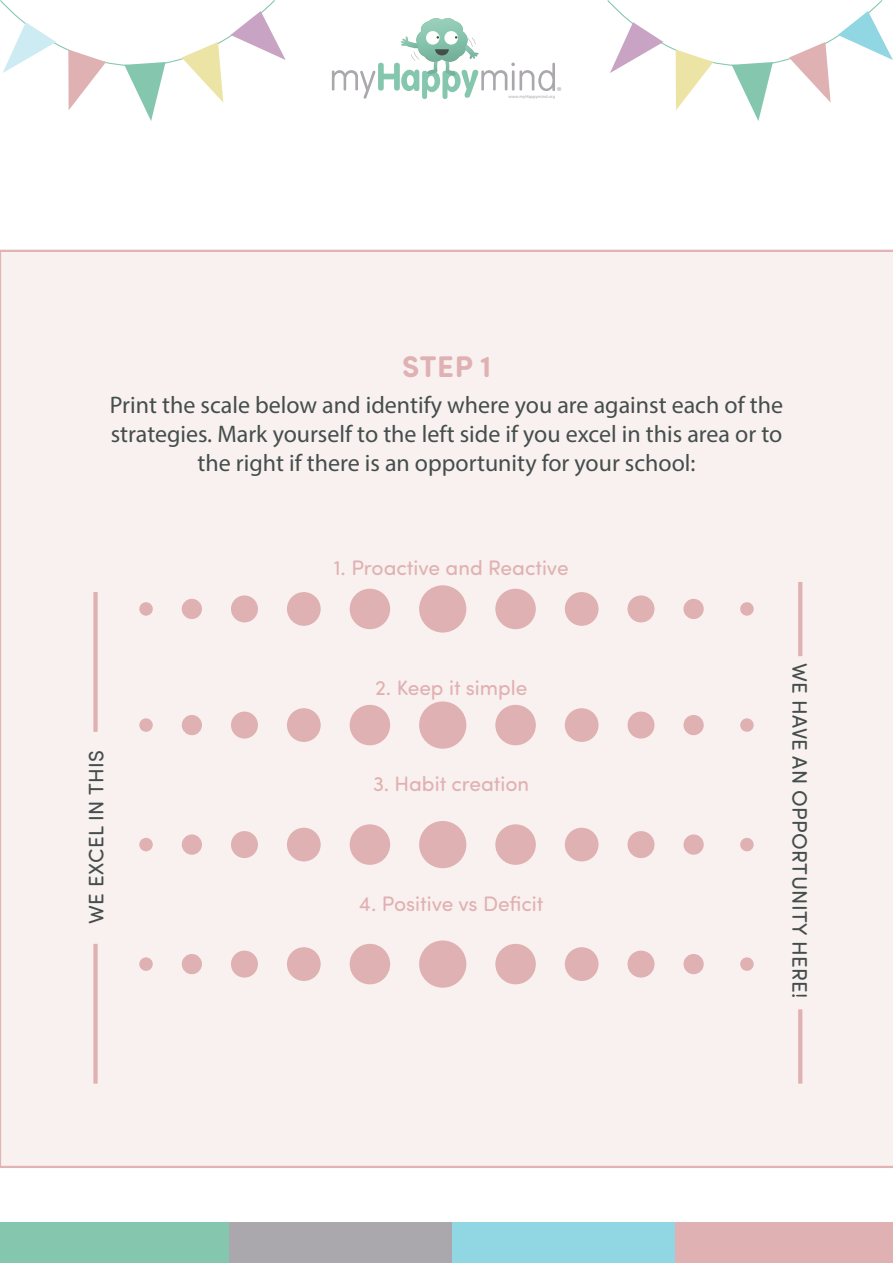
<style>
.page{position:relative;width:893px;height:1263px;background:#fff}
.page>*{position:absolute;margin:0;border:0;box-sizing:border-box;transform-origin:0 0}
.t1{font:700 30px "Sofia Pro Soft";color:#e0b1b2}
.t2{font:24px/28.8px "Myriad Pro";color:#444e4d;text-align:center}
.t3{font:21px "Sofia Pro Soft";color:#e0b1b2}
.t4{font:21px "Sofia Pro Soft";letter-spacing:.02em;color:#444e4d}
.t5{font:11.7px "Myriad Pro";color:#aaa7ad}
.t6{font:4.5px "Myriad Pro";color:#aaa7ad}
</style>
<div class="page">
<div style="left:1px;top:251px;width:892px;height:915px;background:#f9f1ef"></div>
<div style="left:419px;top:585px;width:47px;height:47px;background:#e0b1b2;border-radius:50%"></div>
<div style="left:419px;top:701px;width:47px;height:48px;background:#e0b1b2;border-radius:50%"></div>
<div style="left:419px;top:821px;width:47px;height:47px;background:#e0b1b2;border-radius:50%"></div>
<div style="left:419px;top:940px;width:47px;height:48px;background:#e0b1b2;border-radius:50%"></div>
<div style="left:495px;top:589px;width:41px;height:40px;background:#e0b1b2;border-radius:50%"></div>
<div style="left:495px;top:705px;width:41px;height:40px;background:#e0b1b2;border-radius:50%"></div>
<div style="left:495px;top:824px;width:41px;height:41px;background:#e0b1b2;border-radius:50%"></div>
<div style="left:495px;top:944px;width:41px;height:40px;background:#e0b1b2;border-radius:50%"></div>
<div style="left:565px;top:592px;width:34px;height:34px;background:#e0b1b2;border-radius:50%"></div>
<div style="left:565px;top:708px;width:34px;height:34px;background:#e0b1b2;border-radius:50%"></div>
<div style="left:565px;top:828px;width:34px;height:33px;background:#e0b1b2;border-radius:50%"></div>
<div style="left:565px;top:947px;width:34px;height:34px;background:#e0b1b2;border-radius:50%"></div>
<div style="left:627px;top:595px;width:27px;height:27px;background:#e0b1b2;border-radius:50%"></div>
<div style="left:627px;top:711px;width:27px;height:27px;background:#e0b1b2;border-radius:50%"></div>
<div style="left:627px;top:831px;width:27px;height:27px;background:#e0b1b2;border-radius:50%"></div>
<div style="left:627px;top:950px;width:27px;height:27px;background:#e0b1b2;border-radius:50%"></div>
<div style="left:683px;top:599px;width:21px;height:20px;background:#e0b1b2;border-radius:50%"></div>
<div style="left:683px;top:715px;width:21px;height:20px;background:#e0b1b2;border-radius:50%"></div>
<div style="left:683px;top:834px;width:21px;height:21px;background:#e0b1b2;border-radius:50%"></div>
<div style="left:683px;top:954px;width:21px;height:20px;background:#e0b1b2;border-radius:50%"></div>
<div style="left:740px;top:602px;width:14px;height:14px;background:#e0b1b2;border-radius:50%"></div>
<div style="left:740px;top:718px;width:14px;height:14px;background:#e0b1b2;border-radius:50%"></div>
<div style="left:740px;top:838px;width:14px;height:13px;background:#e0b1b2;border-radius:50%"></div>
<div style="left:740px;top:957px;width:14px;height:14px;background:#e0b1b2;border-radius:50%"></div>
<div style="left:350px;top:589px;width:40px;height:40px;background:#e0b1b2;border-radius:50%"></div>
<div style="left:350px;top:705px;width:40px;height:40px;background:#e0b1b2;border-radius:50%"></div>
<div style="left:350px;top:824px;width:40px;height:41px;background:#e0b1b2;border-radius:50%"></div>
<div style="left:350px;top:944px;width:40px;height:40px;background:#e0b1b2;border-radius:50%"></div>
<div style="left:287px;top:592px;width:34px;height:34px;background:#e0b1b2;border-radius:50%"></div>
<div style="left:287px;top:708px;width:34px;height:34px;background:#e0b1b2;border-radius:50%"></div>
<div style="left:287px;top:828px;width:34px;height:33px;background:#e0b1b2;border-radius:50%"></div>
<div style="left:287px;top:947px;width:34px;height:34px;background:#e0b1b2;border-radius:50%"></div>
<div style="left:231px;top:595px;width:27px;height:27px;background:#e0b1b2;border-radius:50%"></div>
<div style="left:231px;top:711px;width:27px;height:27px;background:#e0b1b2;border-radius:50%"></div>
<div style="left:231px;top:831px;width:27px;height:27px;background:#e0b1b2;border-radius:50%"></div>
<div style="left:231px;top:950px;width:27px;height:27px;background:#e0b1b2;border-radius:50%"></div>
<div style="left:182px;top:599px;width:20px;height:20px;background:#e0b1b2;border-radius:50%"></div>
<div style="left:182px;top:715px;width:20px;height:20px;background:#e0b1b2;border-radius:50%"></div>
<div style="left:182px;top:834px;width:20px;height:21px;background:#e0b1b2;border-radius:50%"></div>
<div style="left:182px;top:954px;width:20px;height:20px;background:#e0b1b2;border-radius:50%"></div>
<div style="left:139px;top:602px;width:14px;height:14px;background:#e0b1b2;border-radius:50%"></div>
<div style="left:139px;top:718px;width:14px;height:14px;background:#e0b1b2;border-radius:50%"></div>
<div style="left:139px;top:838px;width:14px;height:13px;background:#e0b1b2;border-radius:50%"></div>
<div style="left:139px;top:957px;width:14px;height:14px;background:#e0b1b2;border-radius:50%"></div>
<div style="left:93px;top:592px;width:5px;height:140px;background:#e0b1b2"></div>
<div style="left:93px;top:944px;width:5px;height:139px;background:#e0b1b2"></div>
<hr style="left:798px;top:1009px;width:4px;height:74px;background:#e0b1b2">
<hr style="left:798px;top:582px;width:4px;height:74px;background:#e0b1b2">
<div style="left:0;top:1222px;width:230px;height:41px;background:#85c6af"></div>
<div style="left:230px;top:1222px;width:222px;height:41px;background:#aaa7ad"></div>
<div style="left:452px;top:1222px;width:223px;height:41px;background:#91d6e3"></div>
<div style="left:675px;top:1222px;width:218px;height:41px;background:#e0b1b2"></div>
<svg style="left:607px;top:0;width:286px;height:121px"></svg>
<svg style="left:0;top:0;width:286px;height:121px"></svg>
<svg style="left:332px;top:18px;width:223px;height:81px"></svg>
<p class="t5" style="left:557px;top:84px;width:6px">®</p>
<p class="t6" style="left:508px;top:94px;width:48px">www.myHappymind.org</p>
<p class="t1" style="left:402px;top:344px;width:90px">STEP 1</p>
<p class="t2" style="left:110px;top:390px;width:675px">Print the scale below and identify where you are against each of the strategies. Mark yourself to the left side if you excel in this area or to the right if there is an opportunity for your school:</p>
<p class="t3" style="left:334px;top:553px;width:236px">1. Proactive and Reactive</p>
<p class="t4" style="left:82px;top:924px;width:176px;rotate:-90deg">WE EXCEL IN THIS</p>
<p class="t3" style="left:375px;top:673px;width:154px">2. Keep it simple</p>
<p class="t3" style="left:373px;top:769px;width:158px">3. Habit creation</p>
<p class="t3" style="left:359px;top:889px;width:186px">4. Positive vs Deficit</p>
<p class="t4" style="left:814px;top:663px;width:337px;rotate:90deg">WE HAVE AN OPPORTUNITY HERE!</p>
</div>
